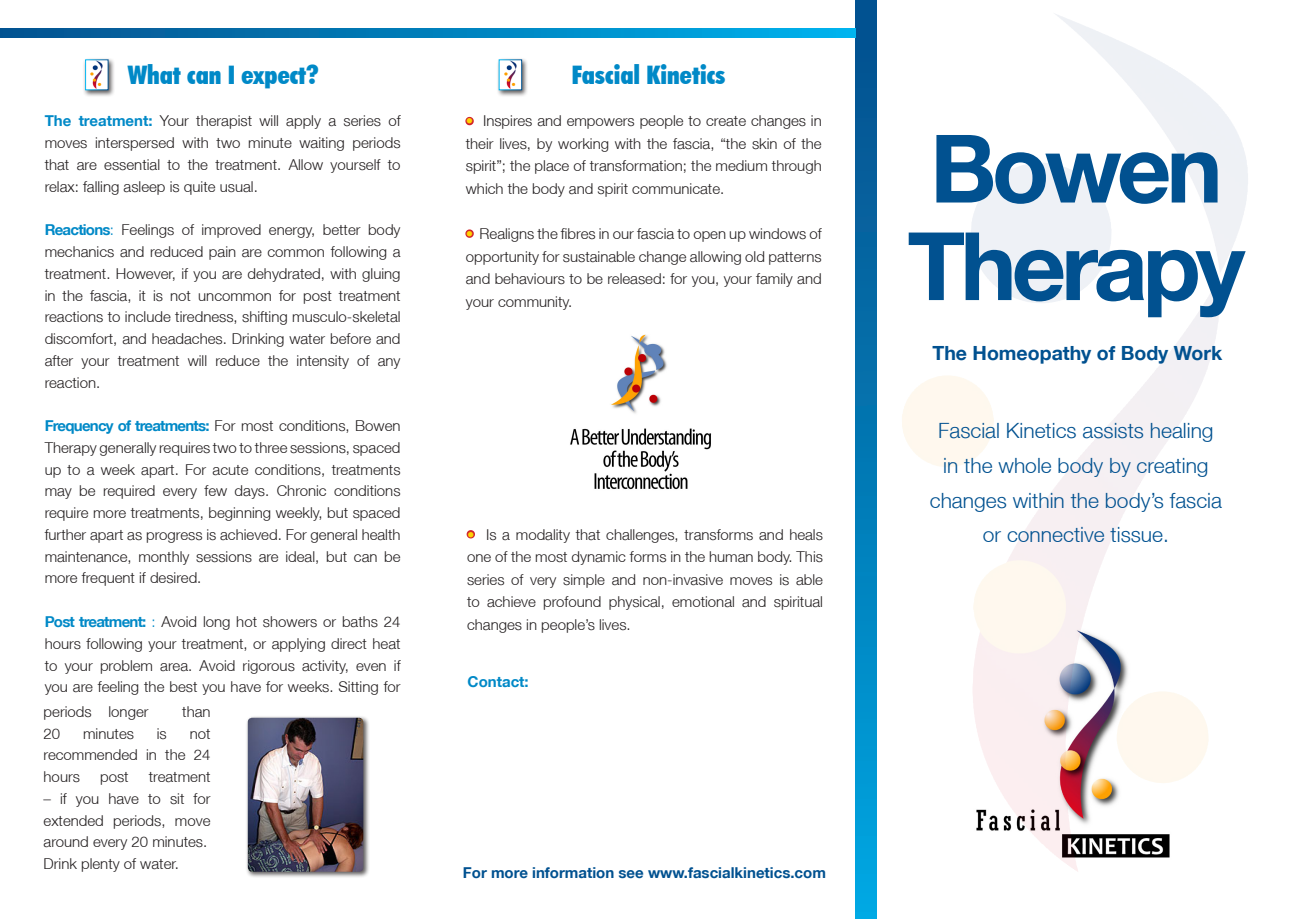
<style>
.page{position:relative;width:1289px;height:919px;background:#fff}
.page>*{position:absolute;margin:0;border:0;box-sizing:border-box;transform-origin:0 0}
.t1{font:700 94.5px "Helvetica Neue LT";letter-spacing:-.05em;color:#015190}
.t2{font:900 condensed 25.5px "Futura BT";color:#0089c7}
.t3{font:300 21px/34.5px "Helvetica Neue LT";color:#015190;text-align:center}
.t4{font:700 19.5px "Helvetica Neue LT";color:#015190}
.t5{font:300 15px/21.8px "Helvetica Neue LT";color:#231f20;text-align:justify}
.t6{font:700 15px "Helvetica Neue LT";color:#015190}
.t7{font:700 15px "Helvetica Neue LT";color:#0089c7}
.s1{font-weight:700;color:#0089c7}
.s2{color:#0089c7}
.s3{color:#fed304}
</style>
<div class="page">
<img style="left:973px;top:621px;width:200px;height:238px">
<svg style="left:465px;top:116px;width:9px;height:10px"></svg>
<svg style="left:465px;top:229px;width:9px;height:9px"></svg>
<div style="left:496px;top:57px;width:38px;height:46px;background:#231f20;opacity:.75"></div>
<div style="left:499px;top:60px;width:22px;height:30px;background:#fff"></div>
<img style="left:504px;top:61px;width:13px;height:27px">
<div style="left:499px;top:59px;width:23px;height:31px;border:1px solid #fff"></div>
<div style="left:855px;top:0;width:21px;height:918px;background:linear-gradient(to bottom,#054d8a,#00a7e1)"></div>
<div style="left:83px;top:57px;width:38px;height:46px;background:#231f20;opacity:.75"></div>
<div style="left:86px;top:60px;width:22px;height:30px;background:#fff"></div>
<img style="left:90px;top:61px;width:13px;height:27px">
<div style="left:85px;top:59px;width:23px;height:31px;border:1px solid #fff"></div>
<svg style="left:0;top:29px;width:855px;height:8px;background:#0180bc"></svg>
<img style="left:570px;top:334px;width:141px;height:156px">
<svg style="left:466px;top:530px;width:9px;height:9px"></svg>
<div style="left:245px;top:715px;width:131px;height:169px;background:#231f20;opacity:.75"></div>
<img style="left:248px;top:717px;width:115px;height:154px">
<p class="t2" style="left:128px;top:59px;width:193px">What can I expect?</p>
<p class="t5" style="left:45px;top:110px;width:357px"><span class="s1">The treatment:</span> Your therapist will apply a series of moves interspersed with two minute waiting periods that are essential to the treatment. Allow yourself to relax: falling asleep is quite usual.</p>
<p class="t5" style="left:45px;top:219px;width:357px"><span class="s1">Reactions</span><span class="s2">:</span> Feelings of improved energy, better body mechanics and reduced pain are common following a treatment. However, if you are dehydrated, with gluing in the fascia, it is not uncommon for post treatment reactions to include tiredness, shifting musculo-skeletal discomfort, and headaches. Drinking water before and after your treatment will reduce the intensity of any reaction.</p>
<p class="t5" style="left:45px;top:414px;width:357px"><span class="s1">Frequency of treatments:</span> For most conditions, Bowen Therapy generally requires two to three sessions, spaced up to a week apart. For acute conditions, treatments may be required every few days. Chronic conditions require more treatments, beginning weekly, but spaced further apart as progress is achieved. For general health maintenance, monthly sessions are ideal, but can be more frequent if desired.</p>
<p class="t5" style="left:45px;top:610px;width:357px"><span class="s1">Post treatment:</span> <span class="s2">:</span> Avoid long hot showers or baths 24 hours following your treatment, or applying direct heat to your problem area. Avoid rigorous activity, even if you are feeling the best you have for weeks. Sitting for</p>
<p class="t5" style="left:44px;top:700px;width:106px">periods longer</p>
<p class="t5" style="left:182px;top:700px;width:30px">than</p>
<p class="t5" style="left:44px;top:722px;width:18px">20</p>
<p class="t5" style="left:83px;top:722px;width:52px">minutes</p>
<p class="t5" style="left:157px;top:722px;width:11px">is</p>
<p class="t5" style="left:44px;top:722px;width:168px;text-indent:146px">not recommended in the 24 hours</p>
<p class="t5" style="left:100px;top:765px;width:30px">post</p>
<p class="t5" style="left:149px;top:765px;width:63px">treatment</p>
<p class="t5" style="left:44px;top:787px;width:168px">– if you have to sit for extended periods, move around every 20 minutes.</p>
<p class="t5" style="left:44px;top:852px;width:137px">Drink plenty of water.</p>
<p class="t2" style="left:572px;top:59px;width:155px">Fascial Kinetics</p>
<p class="t5" style="left:466px;top:109px;width:357px;line-height:22.5px"><span class="s3">•</span> Inspires and empowers people to create changes in their lives, by working with the fascia, “the skin of the spirit”; the place of transformation; the medium through which the body and spirit communicate.</p>
<p class="t5" style="left:466px;top:222px;width:357px;line-height:22.5px"><span class="s3">•</span> Realigns the fibres in our fascia to open up windows of opportunity for sustainable change allowing old patterns and behaviours to be released: for you, your family and your community.</p>
<p class="t1" style="left:929px;top:110px;width:294px">Bowen</p>
<p class="t1" style="left:907px;top:208px;width:339px">Therapy</p>
<p class="t4" style="left:932px;top:341px;width:291px">The Homeopathy of Body Work</p>
<p class="t3" style="left:929px;top:413px;width:294px">Fascial Kinetics assists healing in the whole body by creating changes within the body’s fascia</p>
<p class="t5" style="left:467px;top:523px;width:357px"><span class="s3">•</span> Is a modality that challenges, transforms and heals</p>
<p class="t3" style="left:982px;top:517px;width:187px">or connective tissue.</p>
<p class="t5" style="left:467px;top:545px;width:357px;line-height:22.5px">one of the most dynamic forms in the human body. This series of very simple and non-invasive moves is able to achieve profound physical, emotional and spiritual changes in people’s lives.</p>
<p class="t7" style="left:467px;top:672px;width:63px">Contact:</p>
<p class="t6" style="left:463px;top:863px;width:364px">For more information see www.fascialkinetics.com</p>
</div>
